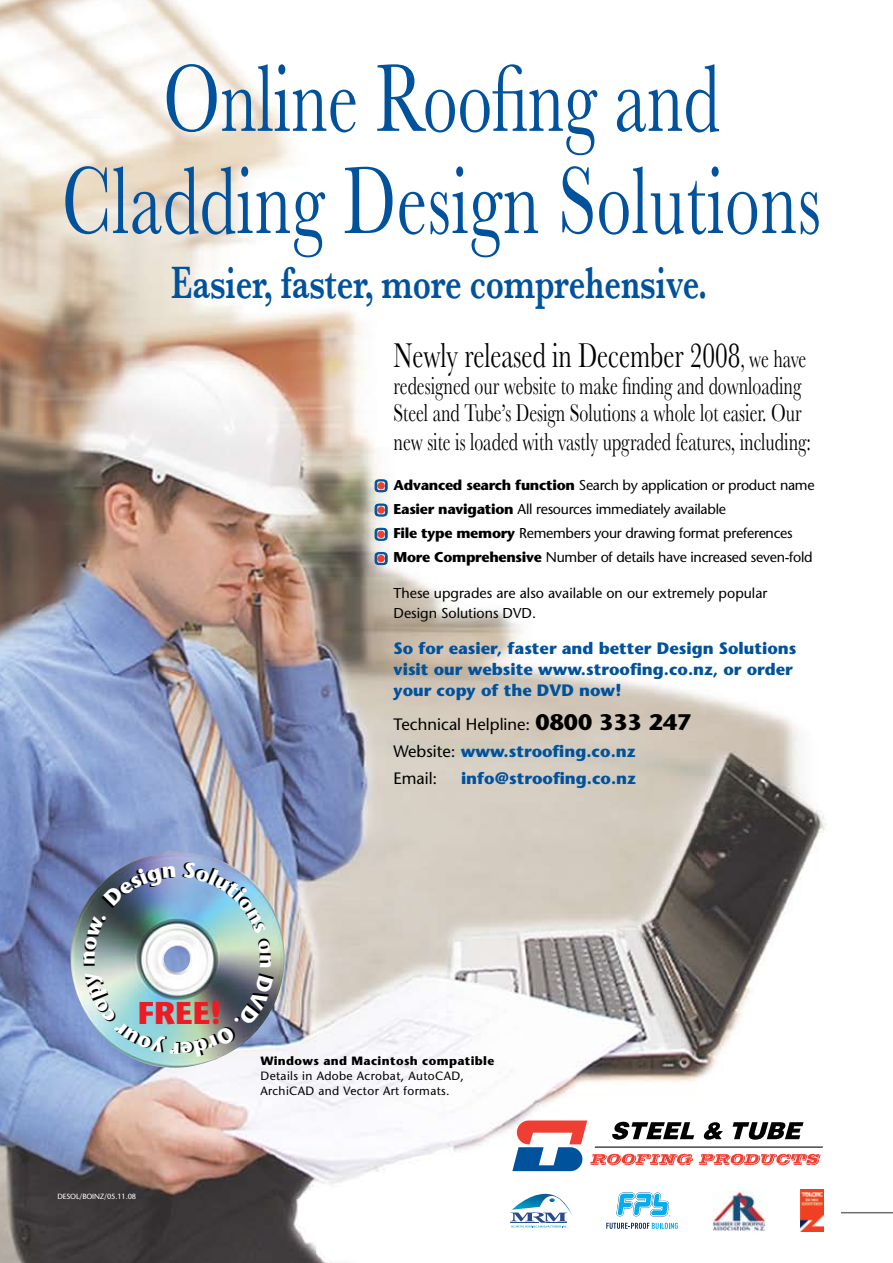
<style>
.page{position:relative;width:893px;height:1263px;background:#fff}
.page>*{position:absolute;margin:0;border:0;box-sizing:border-box;transform-origin:0 0}
.t1{font:99px/102.1px "Baskerville";letter-spacing:.01em;color:#00529c;text-align:center;scale:.7 1}
.t2{font:600 46.5px "Baskerville";color:#00529c;scale:.7 1}
.t3{font:36px "Baskerville";color:#000;scale:.7 1}
.t4{font:700 31.5px "Stone Sans";color:#ed1c24}
.t5{font:25.5px/27.8px "Baskerville";color:#000;scale:.7 1}
.t6{font:700 16.5px/21px "Stone Sans";color:#00529c}
.t7{font:16.5px/27px "Stone Sans";color:#000}
.t8{font:14.25px/24px "Stone Sans";letter-spacing:-.02em;color:#000}
.t9{font:14.25px/19.5px "Stone Sans";color:#000}
.t10{font:12px/15px "Stone Sans";letter-spacing:.03em;color:#000}
.t11{font:700 12px "Stone Sans";letter-spacing:.03em;color:#000}
.t12{font:7.5px "Stone Sans";letter-spacing:-.02em;color:#fff}
.s1{font-size:25.5px}
.s2{font-weight:700}
.s3{font-weight:700;font-size:22.5px}
.s4{font-weight:700;color:#00529c}
</style>
<div class="page">
<hr style="left:0;top:1212px;width:893px;height:1px;background:#6d6f71">
<img style="left:0;top:0;width:840px;height:1263px">
<svg style="left:512px;top:1120px;width:308px;height:51px"></svg>
<hr style="left:595px;top:1146px;width:228px;height:1px;background:#000">
<svg style="left:375px;top:479px;width:12px;height:13px"></svg>
<svg style="left:375px;top:504px;width:12px;height:12px"></svg>
<svg style="left:375px;top:528px;width:12px;height:13px"></svg>
<svg style="left:375px;top:552px;width:12px;height:13px"></svg>
<svg style="left:510px;top:1177px;width:62px;height:51px"></svg>
<img style="left:801px;top:1190px;width:22px;height:41px">
<svg style="left:606px;top:1223px;width:72px;height:6px"></svg>
<svg style="left:616px;top:1192px;width:54px;height:24px"></svg>
<img style="left:712px;top:1191px;width:54px;height:39px">
<img style="left:69px;top:852px;width:215px;height:217px">
<img style="left:84px;top:862px;width:190px;height:194px">
<h1 class="t1" style="left:62px;top:47px;width:1086px">Online Roofing and<br>Cladding Design Solutions</h1>
<h2 class="t2" style="left:171px;top:255px;width:767px">Easier, faster, more comprehensive.</h2>
<h3 class="t3" style="left:394px;top:334px;width:591px">Newly released in December 2008<span class="s1">, we have</span></h3>
<h3 class="t5" style="left:394px;top:372px;width:598px">redesigned our website to make finding and downloading<br>Steel and Tube’s Design Solutions a whole lot easier. Our new site is loaded with vastly upgraded features, including:</h3>
<p class="t8" style="left:394px;top:473px;width:423px"><span class="s2">Advanced search function</span> Search by application or product name <span class="s2">Easier navigation</span> All resources immediately available<br><span class="s2">File type memory</span> Remembers your drawing format preferences <span class="s2">More Comprehensive</span> Number of details have increased seven-fold</p>
<p class="t9" style="left:394px;top:583px;width:375px">These upgrades are also available on our extremely popular<br>Design Solutions DVD.</p>
<p class="t6" style="left:394px;top:637px;width:404px">So for easier, faster and better Design Solutions visit our website www.stroofing.co.nz, or order your copy of the DVD now!</p>
<p class="t7" style="left:394px;top:711px;width:299px">Technical Helpline: <span class="s3">0800 333 247<br></span>Website: <span class="s4">www.stroofing.co.nz<br></span>Email:</p>
<p class="t6" style="left:461px;top:767px;width:176px">info@stroofing.co.nz</p>
<h3 class="t4" style="left:138px;top:993px;width:86px">FREE!</h3>
<p class="t12" style="left:58px;top:1192px;width:80px">DESOL/BOINZ/05.11.08</p>
<p class="t11" style="left:260px;top:1053px;width:235px">Windows and Macintosh compatible</p>
<p class="t10" style="left:260px;top:1068px;width:205px">Details in Adobe Acrobat, AutoCAD,<br>ArchiCAD and Vector Art formats.</p>
</div>
